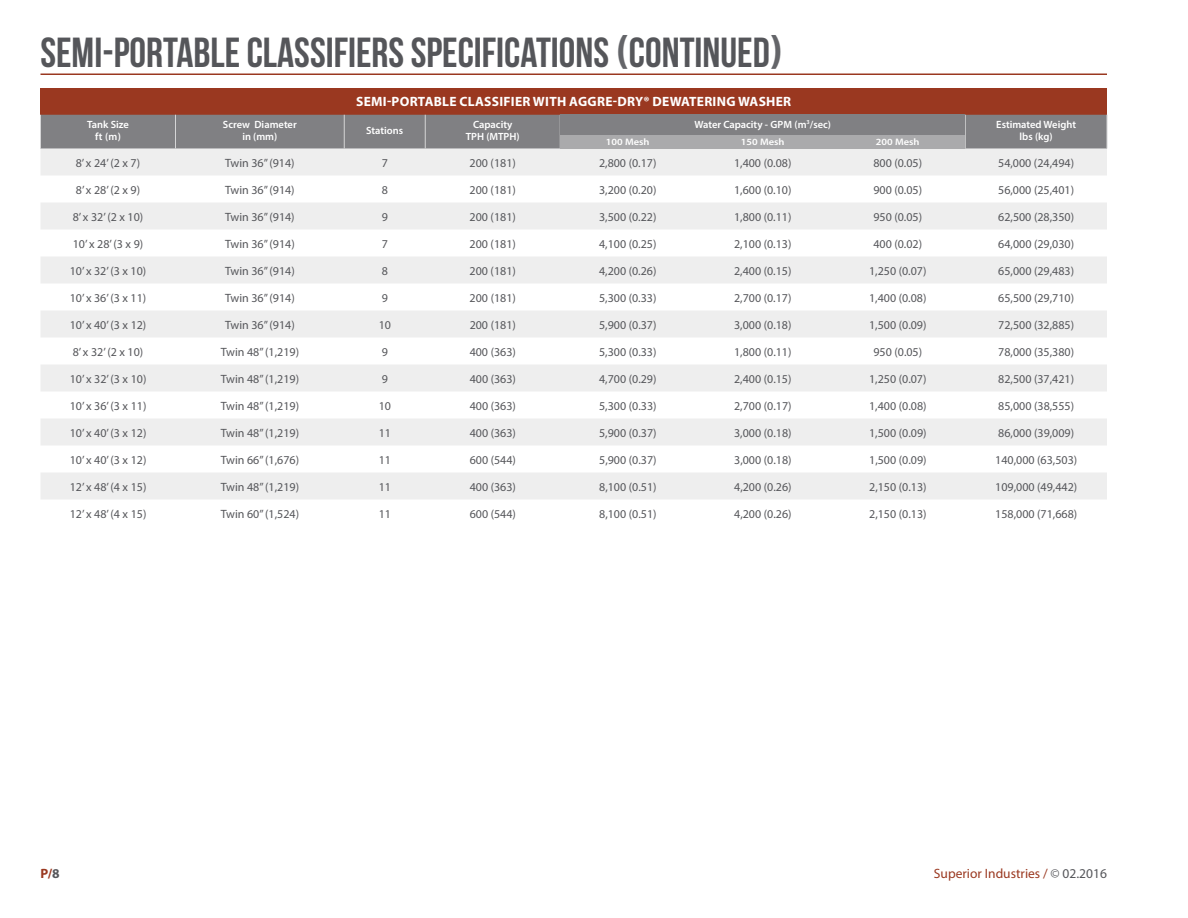
<style>
.page{position:relative;width:1188px;height:918px;background:#fff}
.page>*{position:absolute;margin:0;border:0;box-sizing:border-box;transform-origin:0 0}
.t1{font:42px "Bebas Neue";color:#55565a}
.t2{font:700 13.5px "Myriad Pro";letter-spacing:.02em;color:#fff}
.t3{font:13.5px "Myriad Pro";color:#9a3820}
.t4{font:700 13.5px "Myriad Pro";color:#9a3820}
.t5{font:12px "Myriad Pro";color:#55565a}
.t6{font:600 10.5px/12px "Myriad Pro";color:#fff;text-align:center}
.t7{font:600 9.45px "Myriad Pro";color:#fff;scale:1.11 1}
.s1{font-family:"Myriad Pro";font-weight:700;color:#646569}
.s2{color:#55565a}
</style>
<div class="page">
<hr style="left:40px;top:74px;width:1067px;height:1px;background:#9a3820">
<svg style="left:40px;top:148px;width:1067px;height:351px;fill:#eee"></svg>
<div style="left:40px;top:88px;width:1067px;height:27px;background:#9a3820"></div>
<div style="left:41px;top:115px;width:1066px;height:33px;background:#808083"></div>
<hr style="left:175px;top:115px;width:1px;height:33px;background:#d5d5d6">
<hr style="left:344px;top:115px;width:1px;height:33px;background:#d5d5d6">
<hr style="left:425px;top:115px;width:1px;height:33px;background:#d5d5d6">
<hr style="left:965px;top:115px;width:1px;height:33px;background:#d5d5d6">
<hr style="left:40px;top:115px;width:1px;height:33px;background:#d5d5d6">
<hr style="left:1107px;top:115px;width:1px;height:33px;background:#d5d5d6">
<div style="left:560px;top:135px;width:135px;height:13px;background:#aaaaac"></div>
<div style="left:695px;top:135px;width:135px;height:13px;background:#aaaaac"></div>
<div style="left:830px;top:135px;width:135px;height:13px;background:#aaaaac"></div>
<div style="left:560px;top:115px;width:405px;height:20px;background:#808083"></div>
<h1 class="t1" style="left:40px;top:30px;width:744px">SEMI-PORTABLE CLASSIFIERS SPECIFICATIONS <span class="s1">(</span>CONTINUED<span class="s1">)</span></h1>
<p class="t2" style="left:356px;top:93px;width:437px">SEMI-PORTABLE CLASSIFIER WITH AGGRE-DRY® DEWATERING WASHER</p>
<p class="t6" style="left:694px;top:118px;width:138px">Water Capacity - GPM (m<sup>3</sup>/sec)</p>
<p class="t6" style="left:87px;top:119px;width:43px">Tank Size ft (m)</p>
<p class="t6" style="left:223px;top:119px;width:75px">Screw Diameter in (mm)</p>
<p class="t6" style="left:366px;top:125px;width:39px">Stations</p>
<p class="t6" style="left:466px;top:119px;width:55px">Capacity<br>TPH (MTPH)</p>
<p class="t6" style="left:996px;top:119px;width:81px">Estimated Weight lbs (kg)</p>
<p class="t7" style="left:606px;top:136px;width:41px">100 Mesh</p>
<p class="t7" style="left:741px;top:136px;width:41px">150 Mesh</p>
<p class="t7" style="left:876px;top:136px;width:41px">200 Mesh</p>
<p class="t5" style="left:76px;top:155px;width:66px">8’ x 24’ (2 x 7)</p>
<p class="t5" style="left:225px;top:155px;width:71px">Twin 36” (914)</p>
<p class="t5" style="left:382px;top:155px;width:8px">7</p>
<p class="t5" style="left:470px;top:155px;width:48px">200 (181)</p>
<p class="t5" style="left:599px;top:155px;width:59px">2,800 (0.17)</p>
<p class="t5" style="left:734px;top:155px;width:59px">1,400 (0.08)</p>
<p class="t5" style="left:873px;top:155px;width:50px">800 (0.05)</p>
<p class="t5" style="left:998px;top:155px;width:77px">54,000 (24,494)</p>
<p class="t5" style="left:76px;top:182px;width:66px">8’ x 28’ (2 x 9)</p>
<p class="t5" style="left:225px;top:182px;width:71px">Twin 36” (914)</p>
<p class="t5" style="left:382px;top:182px;width:8px">8</p>
<p class="t5" style="left:470px;top:182px;width:48px">200 (181)</p>
<p class="t5" style="left:599px;top:182px;width:59px">3,200 (0.20)</p>
<p class="t5" style="left:734px;top:182px;width:59px">1,600 (0.10)</p>
<p class="t5" style="left:873px;top:182px;width:50px">900 (0.05)</p>
<p class="t5" style="left:998px;top:182px;width:77px">56,000 (25,401)</p>
<p class="t5" style="left:73px;top:209px;width:72px">8’ x 32’ (2 x 10)</p>
<p class="t5" style="left:225px;top:209px;width:71px">Twin 36” (914)</p>
<p class="t5" style="left:382px;top:209px;width:8px">9</p>
<p class="t5" style="left:470px;top:209px;width:48px">200 (181)</p>
<p class="t5" style="left:599px;top:209px;width:59px">3,500 (0.22)</p>
<p class="t5" style="left:734px;top:209px;width:59px">1,800 (0.11)</p>
<p class="t5" style="left:873px;top:209px;width:50px">950 (0.05)</p>
<p class="t5" style="left:998px;top:209px;width:77px">62,500 (28,350)</p>
<p class="t5" style="left:73px;top:236px;width:72px">10’ x 28’ (3 x 9)</p>
<p class="t5" style="left:225px;top:236px;width:71px">Twin 36” (914)</p>
<p class="t5" style="left:382px;top:236px;width:8px">7</p>
<p class="t5" style="left:470px;top:236px;width:48px">200 (181)</p>
<p class="t5" style="left:599px;top:236px;width:59px">4,100 (0.25)</p>
<p class="t5" style="left:734px;top:236px;width:59px">2,100 (0.13)</p>
<p class="t5" style="left:873px;top:236px;width:50px">400 (0.02)</p>
<p class="t5" style="left:998px;top:236px;width:77px">64,000 (29,030)</p>
<p class="t5" style="left:70px;top:263px;width:78px">10’ x 32’ (3 x 10)</p>
<p class="t5" style="left:225px;top:263px;width:71px">Twin 36” (914)</p>
<p class="t5" style="left:382px;top:263px;width:8px">8</p>
<p class="t5" style="left:470px;top:263px;width:48px">200 (181)</p>
<p class="t5" style="left:599px;top:263px;width:59px">4,200 (0.26)</p>
<p class="t5" style="left:734px;top:263px;width:59px">2,400 (0.15)</p>
<p class="t5" style="left:869px;top:263px;width:59px">1,250 (0.07)</p>
<p class="t5" style="left:998px;top:263px;width:77px">65,000 (29,483)</p>
<p class="t5" style="left:70px;top:290px;width:78px">10’ x 36’ (3 x 11)</p>
<p class="t5" style="left:225px;top:290px;width:71px">Twin 36” (914)</p>
<p class="t5" style="left:382px;top:290px;width:8px">9</p>
<p class="t5" style="left:470px;top:290px;width:48px">200 (181)</p>
<p class="t5" style="left:599px;top:290px;width:59px">5,300 (0.33)</p>
<p class="t5" style="left:734px;top:290px;width:59px">2,700 (0.17)</p>
<p class="t5" style="left:869px;top:290px;width:59px">1,400 (0.08)</p>
<p class="t5" style="left:998px;top:290px;width:77px">65,500 (29,710)</p>
<p class="t5" style="left:70px;top:317px;width:78px">10’ x 40’ (3 x 12)</p>
<p class="t5" style="left:225px;top:317px;width:71px">Twin 36” (914)</p>
<p class="t5" style="left:379px;top:317px;width:14px">10</p>
<p class="t5" style="left:470px;top:317px;width:48px">200 (181)</p>
<p class="t5" style="left:599px;top:317px;width:59px">5,900 (0.37)</p>
<p class="t5" style="left:734px;top:317px;width:59px">3,000 (0.18)</p>
<p class="t5" style="left:869px;top:317px;width:59px">1,500 (0.09)</p>
<p class="t5" style="left:998px;top:317px;width:77px">72,500 (32,885)</p>
<p class="t5" style="left:73px;top:344px;width:72px">8’ x 32’ (2 x 10)</p>
<p class="t5" style="left:221px;top:344px;width:80px">Twin 48” (1,219)</p>
<p class="t5" style="left:382px;top:344px;width:8px">9</p>
<p class="t5" style="left:470px;top:344px;width:48px">400 (363)</p>
<p class="t5" style="left:599px;top:344px;width:59px">5,300 (0.33)</p>
<p class="t5" style="left:734px;top:344px;width:59px">1,800 (0.11)</p>
<p class="t5" style="left:873px;top:344px;width:50px">950 (0.05)</p>
<p class="t5" style="left:998px;top:344px;width:77px">78,000 (35,380)</p>
<p class="t5" style="left:70px;top:371px;width:78px">10’ x 32’ (3 x 10)</p>
<p class="t5" style="left:221px;top:371px;width:80px">Twin 48” (1,219)</p>
<p class="t5" style="left:382px;top:371px;width:8px">9</p>
<p class="t5" style="left:470px;top:371px;width:48px">400 (363)</p>
<p class="t5" style="left:599px;top:371px;width:59px">4,700 (0.29)</p>
<p class="t5" style="left:734px;top:371px;width:59px">2,400 (0.15)</p>
<p class="t5" style="left:869px;top:371px;width:59px">1,250 (0.07)</p>
<p class="t5" style="left:998px;top:371px;width:77px">82,500 (37,421)</p>
<p class="t5" style="left:70px;top:398px;width:78px">10’ x 36’ (3 x 11)</p>
<p class="t5" style="left:221px;top:398px;width:80px">Twin 48” (1,219)</p>
<p class="t5" style="left:379px;top:398px;width:14px">10</p>
<p class="t5" style="left:470px;top:398px;width:48px">400 (363)</p>
<p class="t5" style="left:599px;top:398px;width:59px">5,300 (0.33)</p>
<p class="t5" style="left:734px;top:398px;width:59px">2,700 (0.17)</p>
<p class="t5" style="left:869px;top:398px;width:59px">1,400 (0.08)</p>
<p class="t5" style="left:998px;top:398px;width:77px">85,000 (38,555)</p>
<p class="t5" style="left:70px;top:425px;width:78px">10’ x 40’ (3 x 12)</p>
<p class="t5" style="left:221px;top:425px;width:80px">Twin 48” (1,219)</p>
<p class="t5" style="left:379px;top:425px;width:14px">11</p>
<p class="t5" style="left:470px;top:425px;width:48px">400 (363)</p>
<p class="t5" style="left:599px;top:425px;width:59px">5,900 (0.37)</p>
<p class="t5" style="left:734px;top:425px;width:59px">3,000 (0.18)</p>
<p class="t5" style="left:869px;top:425px;width:59px">1,500 (0.09)</p>
<p class="t5" style="left:998px;top:425px;width:77px">86,000 (39,009)</p>
<p class="t5" style="left:70px;top:452px;width:78px">10’ x 40’ (3 x 12)</p>
<p class="t5" style="left:221px;top:452px;width:80px">Twin 66” (1,676)</p>
<p class="t5" style="left:379px;top:452px;width:14px">11</p>
<p class="t5" style="left:470px;top:452px;width:48px">600 (544)</p>
<p class="t5" style="left:599px;top:452px;width:59px">5,900 (0.37)</p>
<p class="t5" style="left:734px;top:452px;width:59px">3,000 (0.18)</p>
<p class="t5" style="left:869px;top:452px;width:59px">1,500 (0.09)</p>
<p class="t5" style="left:995px;top:452px;width:84px">140,000 (63,503)</p>
<p class="t5" style="left:70px;top:479px;width:78px">12’ x 48’ (4 x 15)</p>
<p class="t5" style="left:221px;top:479px;width:80px">Twin 48” (1,219)</p>
<p class="t5" style="left:379px;top:479px;width:14px">11</p>
<p class="t5" style="left:470px;top:479px;width:48px">400 (363)</p>
<p class="t5" style="left:599px;top:479px;width:59px">8,100 (0.51)</p>
<p class="t5" style="left:734px;top:479px;width:59px">4,200 (0.26)</p>
<p class="t5" style="left:869px;top:479px;width:59px">2,150 (0.13)</p>
<p class="t5" style="left:995px;top:479px;width:84px">109,000 (49,442)</p>
<p class="t5" style="left:70px;top:506px;width:78px">12’ x 48’ (4 x 15)</p>
<p class="t5" style="left:221px;top:506px;width:80px">Twin 60” (1,524)</p>
<p class="t5" style="left:379px;top:506px;width:14px">11</p>
<p class="t5" style="left:470px;top:506px;width:48px">600 (544)</p>
<p class="t5" style="left:599px;top:506px;width:59px">8,100 (0.51)</p>
<p class="t5" style="left:734px;top:506px;width:59px">4,200 (0.26)</p>
<p class="t5" style="left:869px;top:506px;width:59px">2,150 (0.13)</p>
<p class="t5" style="left:995px;top:506px;width:84px">158,000 (71,668)</p>
<p class="t4" style="left:40px;top:864px;width:21px">P/<span class="s2">8</span></p>
<p class="t3" style="left:934px;top:865px;width:175px">Superior Industries / <span class="s2">© 02.2016</span></p>
</div>
